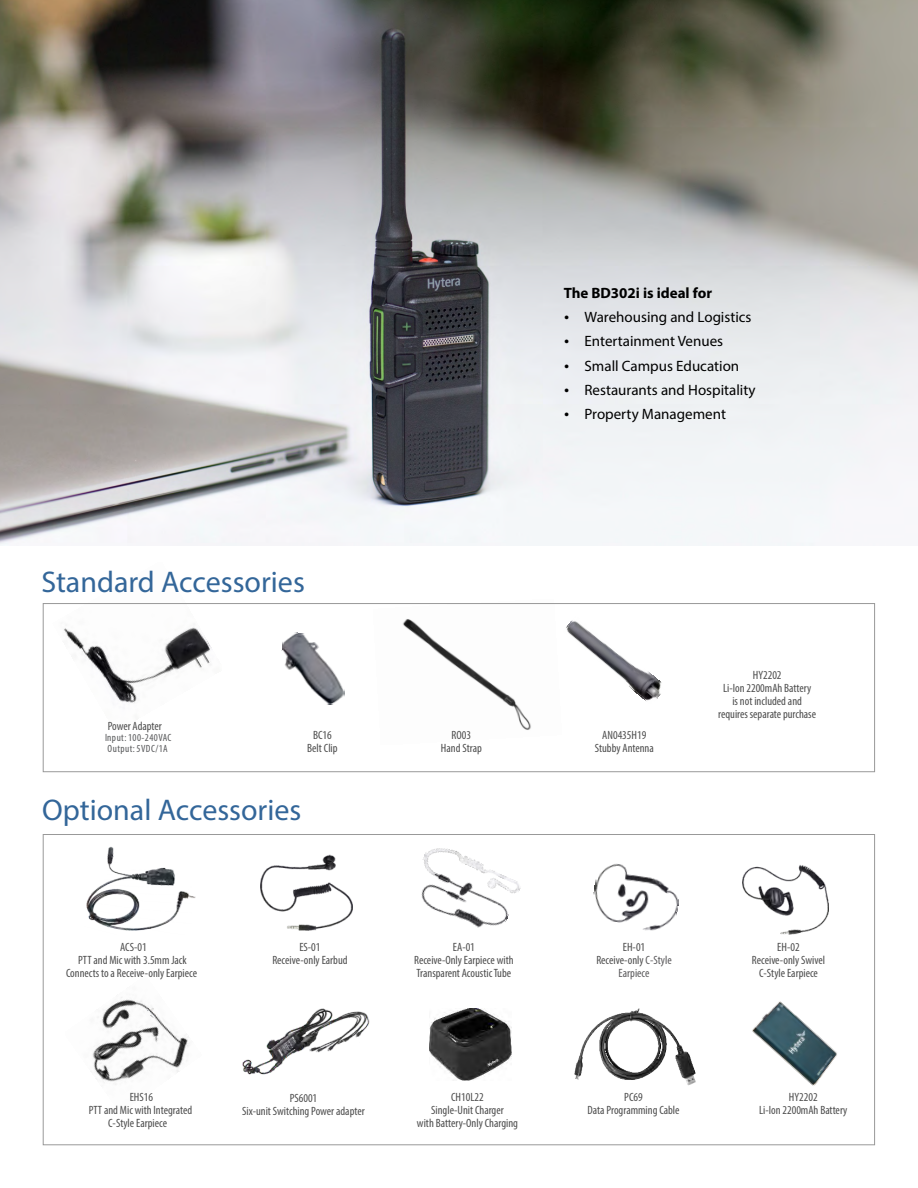
<style>
.page{position:relative;width:918px;height:1188px;background:#fff}
.page>*{position:absolute;margin:0;border:0;box-sizing:border-box;transform-origin:0 0}
.t1{font:30px "Myriad Pro";color:#369}
.t2{font:15px/24.3px "Myriad Pro";color:#000}
.t3{font:700 15px "Myriad Pro";color:#000}
.t4{font:condensed 12px/12.8px "Myriad Pro";color:#4d4d4d;text-align:center}
.t5{font:condensed 10.5px/11.2px "Myriad Pro";letter-spacing:.04em;color:#58595b}
.s1{color:#5b5a5c}
</style>
<div class="page">
<img style="left:0;top:0;width:918px;height:546px">
<img style="left:64px;top:627px;width:148px;height:76px">
<img style="left:281px;top:632px;width:64px;height:73px">
<img style="left:260px;top:854px;width:92px;height:77px">
<img style="left:593px;top:863px;width:86px;height:68px">
<img style="left:742px;top:865px;width:87px;height:70px">
<img style="left:86px;top:846px;width:110px;height:85px">
<img style="left:403px;top:619px;width:128px;height:111px">
<img style="left:566px;top:620px;width:96px;height:81px">
<img style="left:92px;top:997px;width:97px;height:88px">
<svg style="left:147px;top:1007px;width:10px;height:10px"></svg>
<img style="left:429px;top:1009px;width:82px;height:71px">
<img style="left:574px;top:1008px;width:122px;height:78px">
<div style="left:43px;top:603px;width:832px;height:169px;border:1px solid #999"></div>
<img style="left:242px;top:1008px;width:128px;height:67px">
<img style="left:752px;top:1001px;width:85px;height:85px">
<img style="left:398px;top:834px;width:131px;height:94px">
<svg style="left:565px;top:315px;width:3px;height:4px"></svg>
<svg style="left:565px;top:340px;width:3px;height:4px"></svg>
<svg style="left:565px;top:364px;width:3px;height:4px"></svg>
<svg style="left:565px;top:388px;width:3px;height:4px"></svg>
<svg style="left:565px;top:413px;width:3px;height:4px"></svg>
<h1 class="t1" style="left:41px;top:569px;width:265px">Standard Accessories</h1>
<p class="t4" style="left:108px;top:720px;width:56px">Power Adapter</p>
<p class="t5" style="left:105px;top:733px;width:68px">Input: 100-240VAC<br>Output: 5VDC/1A</p>
<p class="t4" style="left:307px;top:730px;width:32px">BC16<br>Belt Clip</p>
<h1 class="t1" style="left:42px;top:797px;width:261px">Optional Accessories</h1>
<p class="t3" style="left:564px;top:286px;width:150px">The BD302i is ideal for</p>
<p class="t2" style="left:585px;top:306px;width:173px">Warehousing and Logistics<br>Entertainment Venues<br>Small Campus Education<br>Restaurants and Hospitality<br>Property Management</p>
<p class="t4" style="left:441px;top:730px;width:42px">RO03<br>Hand Strap</p>
<p class="t4" style="left:595px;top:730px;width:61px">AN0435H19<br>Stubby Antenna</p>
<p class="t4" style="left:718px;top:670px;width:99px">HY2202<br>Li-Ion 2200mAh Battery<br>is not included and requires separate purchase</p>
<p class="t4" style="left:66px;top:942px;width:133px">ACS-01<br>PTT and Mi c with 3.5mm Jack<br>Connects to a Receive-only Earpiece</p>
<p class="t4" style="left:89px;top:1092px;width:105px">EHS16<br>PTT and Mi c with Integrated<br>C-Style Earpiece</p>
<p class="t4" style="left:272px;top:942px;width:77px">ES-01<br>Receive-only Earbud</p>
<p class="t4" style="left:596px;top:942px;width:77px">EH-01<br>Receive-only <span class="s1">C-Style<br>Earpiece</span></p>
<p class="t4" style="left:752px;top:942px;width:75px">EH-02<br>Receive-only Swivel<br>C-Style Earpiece</p>
<p class="t4" style="left:414px;top:942px;width:101px">EA-01<br>Receive-Only Earpiece with<br>Transparent Acoustic Tube</p>
<p class="t4" style="left:242px;top:1092px;width:124px">PS6001<br>Six-unit Switching Power adapter</p>
<p class="t4" style="left:759px;top:1091px;width:90px">HY2202<br>Li-Ion 2200mAh Battery</p>
<p class="t4" style="left:417px;top:1092px;width:103px">CH10L22<br>Single-Unit Charger<br>with Battery-Only Charging</p>
<p class="t4" style="left:588px;top:1092px;width:93px">PC69<br>Data Programming Cable</p>
</div>
